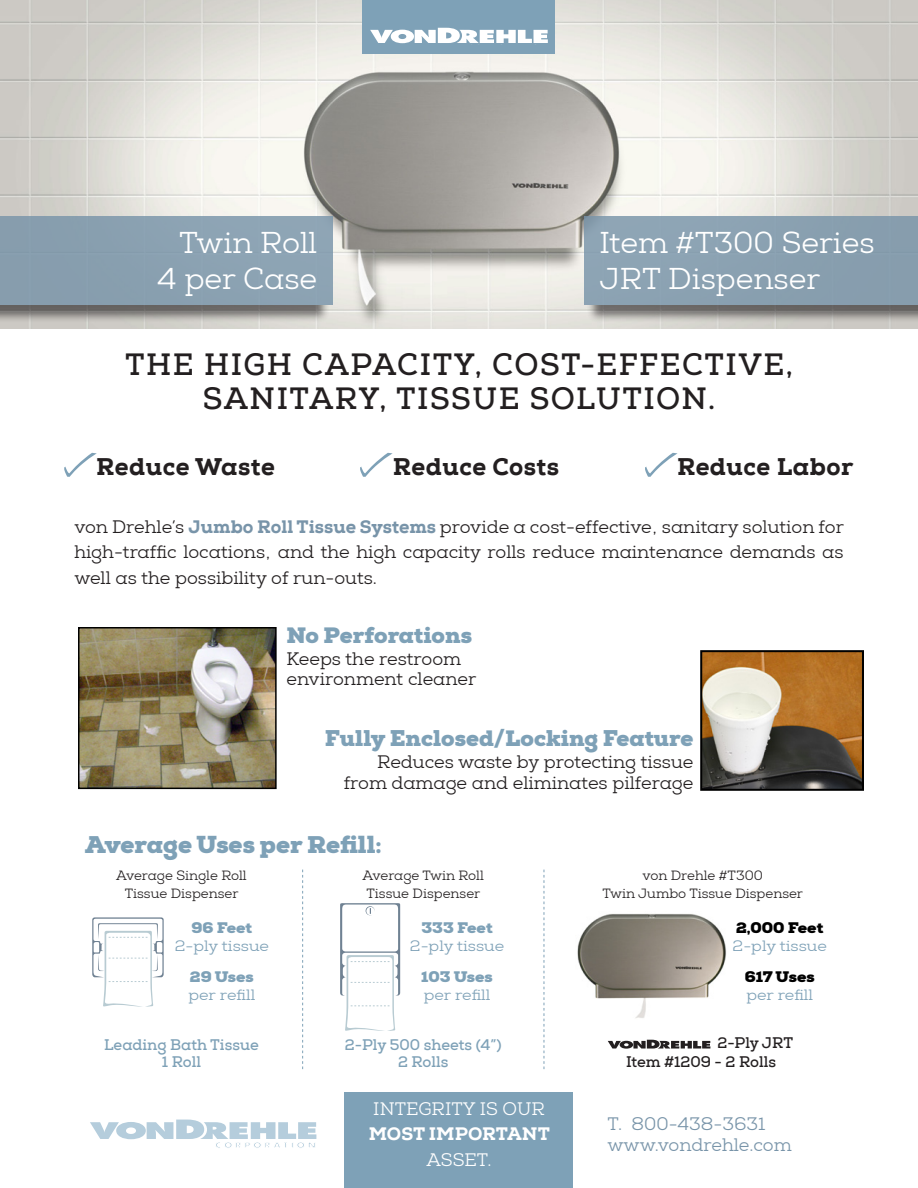
<style>
.page{position:relative;width:918px;height:1188px;background:#fff}
.page>*{position:absolute;margin:0;border:0;box-sizing:border-box;transform-origin:0 0}
.t1{font:700 30px "Nexa Slab";letter-spacing:.05em;color:#231f20}
.t2{font:30px "Nexa Slab";color:#fff}
.t3{font:800 24px "Nexa Slab";letter-spacing:.02em;color:#231f20}
.t4{font:900 24px "Nexa Slab";color:#7ea1b7}
.t5{font:900 22.2px "Nexa Slab";color:#7ea1b7}
.t6{font:18px/25.5px "Nexa Slab";color:#231f20;text-align:justify}
.t7{font:18px "Nexa Slab";color:#7894a9}
.t8{font:18px "Nexa Slab";color:#fff}
.t9{font:800 18px "Nexa Slab";color:#fff}
.t10{font:700 15px "Nexa Slab";color:#7ea1b7}
.t11{font:700 15px "Nexa Slab";color:#231f20}
.t12{font:14.85px "Nexa Slab";color:#7ea1b7;scale:1.08 1}
.t13{font:900 14.85px "Nexa Slab";color:#7ea1b7;scale:1.08 1}
.t14{font:900 14.85px "Nexa Slab";color:#000;scale:1.08 1}
.t15{font:13.35px "Nexa Slab";color:#231f20}
.s1{font-weight:800;color:#7894a9}
</style>
<div class="page">
<img style="left:0;top:0;width:918px;height:328px">
<svg style="left:64px;top:453px;width:33px;height:24px"></svg>
<svg style="left:360px;top:453px;width:33px;height:24px"></svg>
<svg style="left:645px;top:453px;width:33px;height:24px"></svg>
<div style="left:363px;top:0;width:192px;height:54px;background:#7ea1b7"></div>
<svg style="left:370px;top:28px;width:178px;height:15px"></svg>
<div style="left:587px;top:218px;width:331px;height:105px;background:#231f20;opacity:.75"></div>
<div style="left:584px;top:216px;width:334px;height:88px;background:#8aa1b1"></div>
<div style="left:0;top:218px;width:330px;height:105px;background:#231f20;opacity:.75"></div>
<div style="left:0;top:216px;width:332px;height:88px;background:#8aa1b1"></div>
<div style="left:344px;top:1093px;width:229px;height:95px;background:#7ea1b7"></div>
<svg style="left:90px;top:1120px;width:226px;height:28px"></svg>
<img style="left:703px;top:653px;width:158px;height:135px">
<div style="left:700px;top:650px;width:164px;height:141px;border:2px solid #000"></div>
<img style="left:81px;top:630px;width:193px;height:156px">
<div style="left:78px;top:627px;width:199px;height:162px;border:2px solid #000"></div>
<svg style="left:302px;top:870px;width:1px;height:199px"></svg>
<svg style="left:92px;top:917px;width:72px;height:90px"></svg>
<svg style="left:340px;top:903px;width:60px;height:128px"></svg>
<img style="left:577px;top:913px;width:149px;height:105px">
<svg style="left:608px;top:1040px;width:102px;height:9px"></svg>
<svg style="left:544px;top:870px;width:1px;height:199px"></svg>
<p class="t2" style="left:179px;top:224px;width:140px">Twin Roll</p>
<p class="t2" style="left:157px;top:260px;width:161px">4 per Case</p>
<p class="t2" style="left:600px;top:224px;width:277px">Item #T300 Series</p>
<p class="t2" style="left:600px;top:260px;width:222px">JRT Dispenser</p>
<p class="t1" style="left:125px;top:347px;width:669px">THE HIGH CAPACITY, COST-EFFECTIVE,</p>
<p class="t1" style="left:203px;top:381px;width:514px">SANITARY, TISSUE SOLUTION.</p>
<p class="t3" style="left:96px;top:452px;width:180px">Reduce Waste</p>
<p class="t3" style="left:393px;top:452px;width:168px">Reduce Costs</p>
<p class="t3" style="left:677px;top:452px;width:178px">Reduce Labor</p>
<p class="t6" style="left:74px;top:514px;width:771px">von Drehle’s <span class="s1">Jumbo Roll Tissue Systems</span> provide a cost-effective, sanitary solution for high-traffic locations, and the high capacity rolls reduce maintenance demands as well as the possibility of run-outs.</p>
<p class="t5" style="left:286px;top:621px;width:187px">No Perforations</p>
<p class="t6" style="left:286px;top:646px;width:176px">Keeps the restroom</p>
<p class="t6" style="left:286px;top:667px;width:191px">environment cleaner</p>
<p class="t5" style="left:325px;top:724px;width:370px">Fully Enclosed/Locking Feature</p>
<p class="t6" style="left:377px;top:750px;width:318px">Reduces waste by protecting tissue</p>
<p class="t6" style="left:344px;top:771px;width:351px">from damage and eliminates pilferage</p>
<p class="t4" style="left:85px;top:830px;width:299px">Average Uses per Refill:</p>
<p class="t15" style="left:116px;top:868px;width:132px">Average Single Roll</p>
<p class="t15" style="left:125px;top:885px;width:115px">Tissue Dispenser</p>
<p class="t15" style="left:363px;top:868px;width:123px">Average Twin Roll</p>
<p class="t15" style="left:367px;top:885px;width:115px">Tissue Dispenser</p>
<p class="t15" style="left:642px;top:868px;width:122px">von Drehle #T300</p>
<p class="t15" style="left:602px;top:885px;width:202px">Twin Jumbo Tissue Dispenser</p>
<p class="t13" style="left:191px;top:919px;width:58px">96 Feet</p>
<p class="t12" style="left:175px;top:937px;width:89px">2-ply tissue</p>
<p class="t13" style="left:190px;top:968px;width:61px">29 Uses</p>
<p class="t12" style="left:189px;top:986px;width:63px">per refill</p>
<p class="t13" style="left:421px;top:919px;width:67px">333 Feet</p>
<p class="t12" style="left:410px;top:937px;width:89px">2-ply tissue</p>
<p class="t13" style="left:421px;top:968px;width:68px">103 Uses</p>
<p class="t12" style="left:424px;top:986px;width:63px">per refill</p>
<p class="t14" style="left:736px;top:919px;width:82px">2,000 Feet</p>
<p class="t12" style="left:733px;top:937px;width:89px">2-ply tissue</p>
<p class="t14" style="left:745px;top:968px;width:66px">617 Uses</p>
<p class="t12" style="left:746px;top:986px;width:63px">per refill</p>
<p class="t10" style="left:104px;top:1036px;width:156px">Leading Bath Tissue</p>
<p class="t10" style="left:162px;top:1053px;width:41px">1 Roll</p>
<p class="t10" style="left:345px;top:1036px;width:158px">2-Ply 500 sheets (4”)</p>
<p class="t10" style="left:398px;top:1053px;width:52px">2 Rolls</p>
<p class="t11" style="left:717px;top:1034px;width:77px">2-Ply JRT</p>
<p class="t11" style="left:626px;top:1053px;width:152px">Item #1209 - 2 Rolls</p>
<p class="t8" style="left:373px;top:1098px;width:173px">INTEGRITY IS OUR</p>
<p class="t9" style="left:369px;top:1123px;width:183px">MOST IMPORTANT</p>
<p class="t8" style="left:427px;top:1149px;width:66px">ASSET.</p>
<p class="t7" style="left:608px;top:1113px;width:159px">T. 800-438-3631</p>
<p class="t7" style="left:608px;top:1134px;width:186px">www.vondrehle.com</p>
</div>
